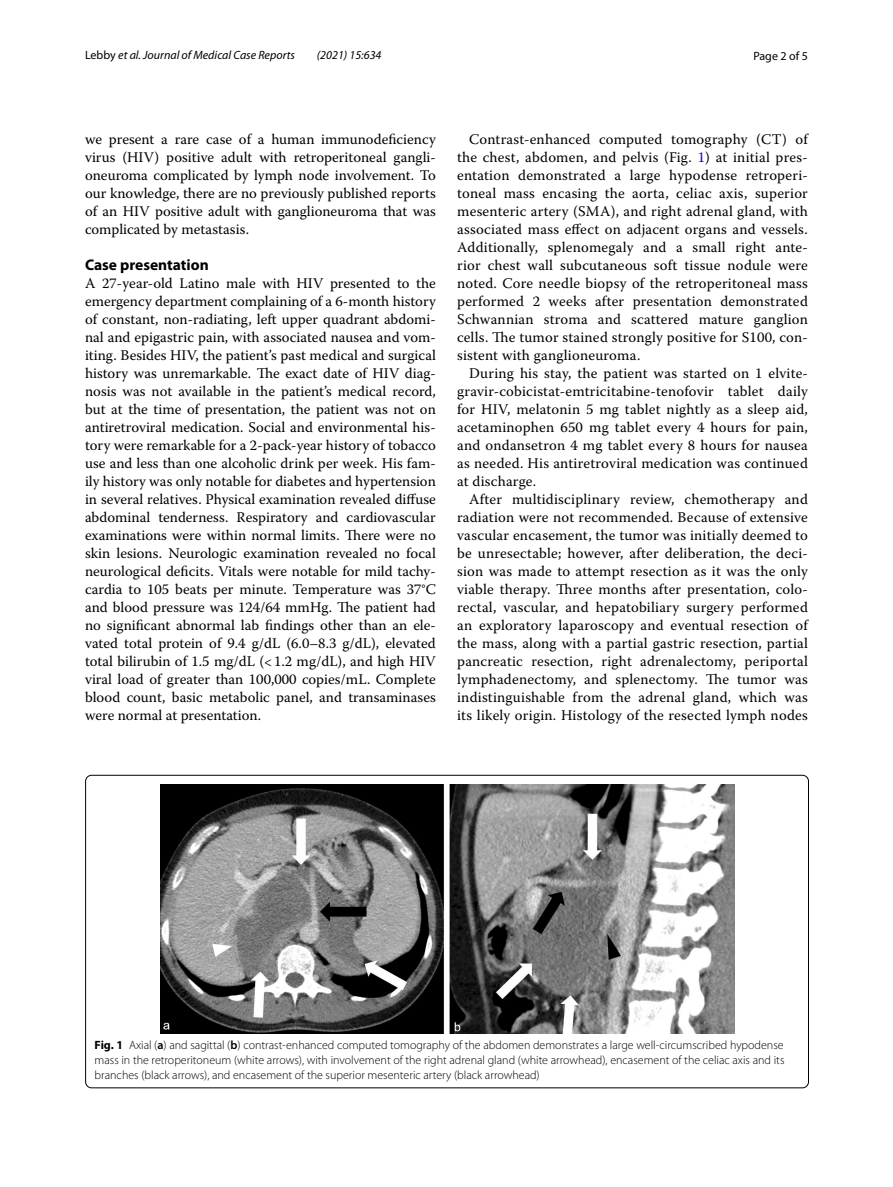
<style>
.page{position:relative;width:893px;height:1187px;background:#fff}
.page>*{position:absolute;margin:0;border:0;box-sizing:border-box;transform-origin:0 0}
.t1{font:700 15.45px "Myriad Pro";color:#000}
.t2{font:14.7px/18px "Warnock Pro";letter-spacing:.01em;color:#000;text-align:justify}
.t3{font:300 12px/15px "Myriad Pro";color:#000;text-align:justify}
.t4{font:italic 12px "Myriad Pro";color:#000}
.t5{font:12px "Myriad Pro";color:#000}
.s1{font-style:normal}
.s2{color:#00f}
.s3{font-weight:700}
.s4{font-weight:600}
</style>
<div class="page">
<img style="left:160px;top:784px;width:574px;height:249px">
<p class="t4" style="left:85px;top:48px;width:211px"><span class="s1">Lebby</span> et al. Journal of Medical Case Reports</p>
<p class="t4" style="left:317px;top:48px;width:66px">(2021) 15:634</p>
<p class="t5" style="left:753px;top:48px;width:56px">Page 2 of 5</p>
<p class="t2" style="left:85px;top:130px;width:352px">we present a rare case of a human immunodeficiency virus (HIV) positive adult with retroperitoneal gangli&shy;oneuroma complicated by lymph node involvement. To our knowledge, there are no previously published reports of an HIV positive adult with ganglioneuroma that was complicated by metastasis.</p>
<p class="t1" style="left:85px;top:254px;width:125px">Case presentation</p>
<p class="t2" style="left:85px;top:274px;width:352px">A 27-year-old Latino male with HIV presented to the emergency department complaining of a 6-month history of constant, non-radiating, left upper quadrant abdomi&shy;nal and epigastric pain, with associated nausea and vom&shy;iting. Besides HIV, the patient’s past medical and surgical history was unremarkable. The exact date of HIV diag&shy;nosis was not available in the patient’s medical record, but at the time of presentation, the patient was not on antiretroviral medication. Social and environmental his&shy;tory were remarkable for a 2-pack-year history of tobacco use and less than one alcoholic drink per week. His fam&shy;ily history was only notable for diabetes and hypertension in several relatives. Physical examination revealed diffuse abdominal tenderness. Respiratory and cardiovascular examinations were within normal limits. There were no skin lesions. Neurologic examination revealed no focal neurological deficits. Vitals were notable for mild tachy&shy;cardia to 105 beats per minute. Temperature was 37°C and blood pressure was 124/64 mmHg. The patient had no significant abnormal lab findings other than an ele&shy;vated total protein of 9.4 g/dL (6.0–8.3 g/dL), elevated total bilirubin of 1.5 mg/dL (&lt;1.2 mg/dL), and high HIV viral load of greater than 100,000 copies/mL. Complete blood count, basic metabolic panel, and transaminases were normal at presentation.</p>
<p class="t2" style="left:457px;top:130px;width:352px;text-indent:12px">Contrast-enhanced computed tomography (CT) of the chest, abdomen, and pelvis (Fig. <span class="s2">1</span>) at initial pres&shy;entation demonstrated a large hypodense retroperi&shy;toneal mass encasing the aorta, celiac axis, superior mesenteric artery (SMA), and right adrenal gland, with associated mass effect on adjacent organs and vessels.<br>Additionally, splenomegaly and a small right ante&shy;rior chest wall subcutaneous soft tissue nodule were noted. Core needle biopsy of the retroperitoneal mass performed 2 weeks after presentation demonstrated Schwannian stroma and scattered mature ganglion cells. The tumor stained strongly positive for S100, con&shy;sistent with ganglioneuroma.</p>
<p class="t2" style="left:457px;top:364px;width:352px;text-indent:12px">During his stay, the patient was started on 1 elvite&shy;gravir-cobicistat-emtricitabine-tenofovir tablet daily for HIV, melatonin 5 mg tablet nightly as a sleep aid, acetaminophen 650 mg tablet every 4 hours for pain, and ondansetron 4 mg tablet every 8 hours for nausea as needed. His antiretroviral medication was continued at discharge.</p>
<p class="t2" style="left:457px;top:490px;width:352px;text-indent:12px">After multidisciplinary review, chemotherapy and radiation were not recommended. Because of extensive vascular encasement, the tumor was initially deemed to be unresectable; however, after deliberation, the deci&shy;sion was made to attempt resection as it was the only viable therapy. Three months after presentation, colo&shy;rectal, vascular, and hepatobiliary surgery performed an exploratory laparoscopy and eventual resection of the mass, along with a partial gastric resection, partial pancreatic resection, right adrenalectomy, periportal lymphadenectomy, and splenectomy. The tumor was indistinguishable from the adrenal gland, which was its likely origin. Histology of the resected lymph nodes</p>
<p class="t3" style="left:95px;top:1037px;width:691px"><span class="s3">Fig. 1</span> Axial (<span class="s4">a</span>) and sagittal (<span class="s4">b</span>) contrast-enhanced computed tomography of the abdomen demonstrates a large well-circumscribed hypodense mass in the retroperitoneum (white arrows), with involvement of the right adrenal gland (white arrowhead), encasement of the celiac axis and its branches (black arrows), and encasement of the superior mesenteric artery (black arrowhead)</p>
</div>
